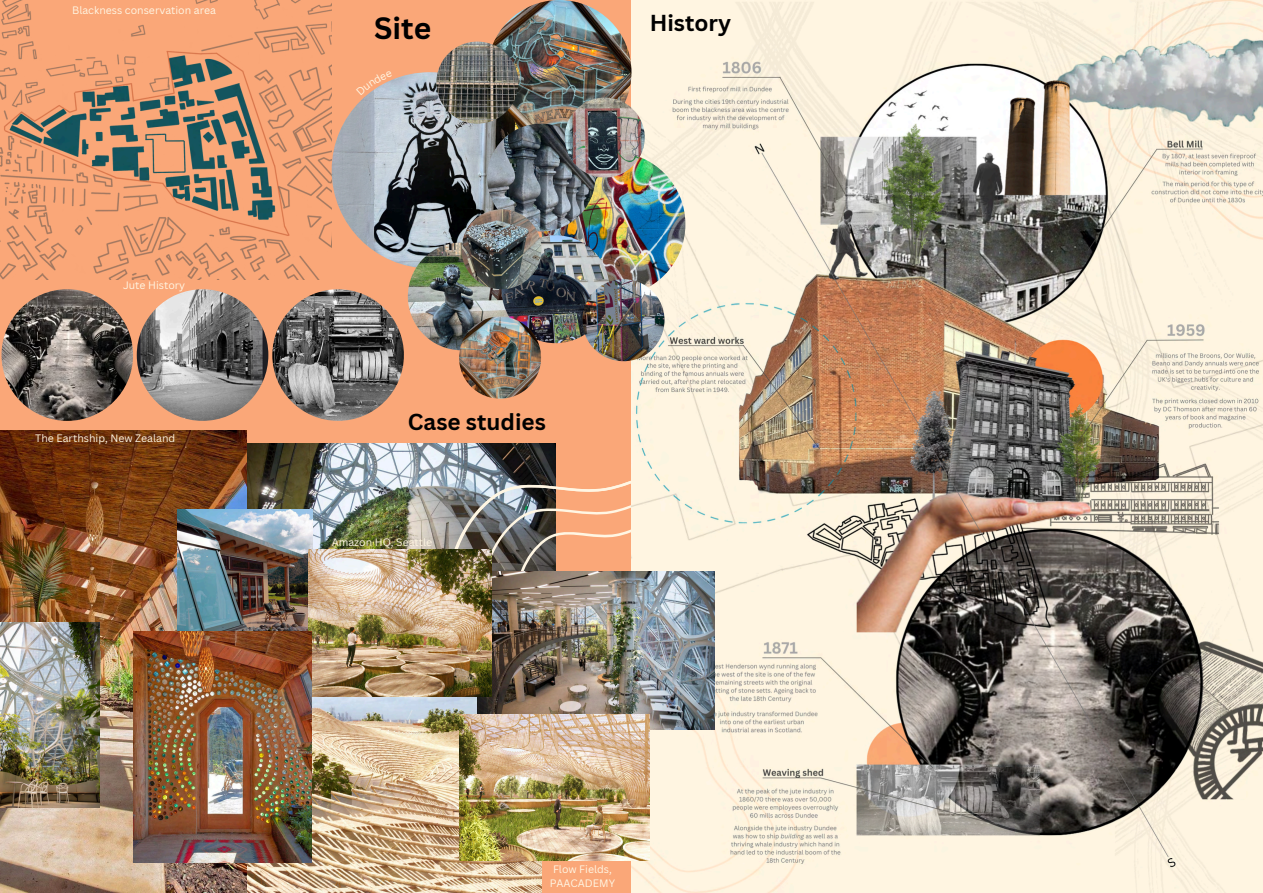
<style>
.page{position:relative;width:1263px;height:893px;background:#faa778}
.page>*{position:absolute;margin:0;border:0;box-sizing:border-box;transform-origin:0 0}
.t1{font:700 30px "Canva Sans";color:#000}
.t2{font:700 22.5px "Canva Sans";color:#000}
.t3{font:10.5px "Canva Sans";color:#fff6e3}
</style>
<div class="page">
<img style="left:247px;top:443px;width:196px;height:106px">
<img style="left:443px;top:443px;width:113px;height:106px">
<img style="left:478px;top:465px;width:153px;height:106px">
<svg style="left:513px;top:499px;width:118px;height:72px"></svg>
<img style="left:230px;top:696px;width:311px;height:197px">
<img style="left:631px;top:0;width:632px;height:893px">
<img style="left:541px;top:152px;width:144px;height:144px;border-radius:50%">
<img style="left:477px;top:571px;width:237px;height:158px">
<img style="left:459px;top:714px;width:190px;height:147px">
<img style="left:0;top:0;width:332px;height:280px">
<img style="left:0;top:430px;width:247px;height:462px">
<img style="left:177px;top:509px;width:135px;height:122px">
<img style="left:308px;top:549px;width:183px;height:147px">
<img style="left:133px;top:631px;width:179px;height:232px">
<img style="left:487px;top:0;width:144px;height:144px;border-radius:50%">
<img style="left:332px;top:72px;width:196px;height:196px;border-radius:50%">
<img style="left:487px;top:124px;width:108px;height:107px;border-radius:50%">
<img style="left:0;top:622px;width:99px;height:185px">
<img style="left:1px;top:289px;width:132px;height:132px;border-radius:50%">
<img style="left:272px;top:289px;width:132px;height:132px;border-radius:50%">
<img style="left:137px;top:289px;width:131px;height:132px;border-radius:50%">
<img style="left:436px;top:42px;width:82px;height:82px;border-radius:50%">
<img style="left:565px;top:98px;width:80px;height:80px;border-radius:50%">
<img style="left:408px;top:242px;width:108px;height:108px;border-radius:50%">
<img style="left:502px;top:235px;width:107px;height:108px;border-radius:50%">
<img style="left:461px;top:209px;width:80px;height:80px;border-radius:50%">
<img style="left:459px;top:316px;width:82px;height:83px;border-radius:50%">
<img style="left:582px;top:279px;width:82px;height:82px;border-radius:50%">
<svg style="left:366px;top:80px;width:26px;height:16px"></svg>
<p class="t3" style="left:72px;top:3px;width:145px">Blackness conservation area</p>
<p class="t3" style="left:123px;top:278px;width:64px">Jute History</p>
<p class="t3" style="left:35px;top:430px;width:142px">The Earthship, New Zealand</p>
<p class="t1" style="left:374px;top:7px;width:59px">Site</p>
<p class="t2" style="left:650px;top:7px;width:83px">History</p>
<p class="t2" style="left:408px;top:405px;width:140px">Case studies</p>
<p class="t3" style="left:332px;top:535px;width:102px">Amazon HQ, Seattle</p>
<p class="t3" style="left:553px;top:861px;width:60px">Flow Fields,</p>
<p class="t3" style="left:550px;top:876px;width:67px">PAACADEMY</p>
</div>
